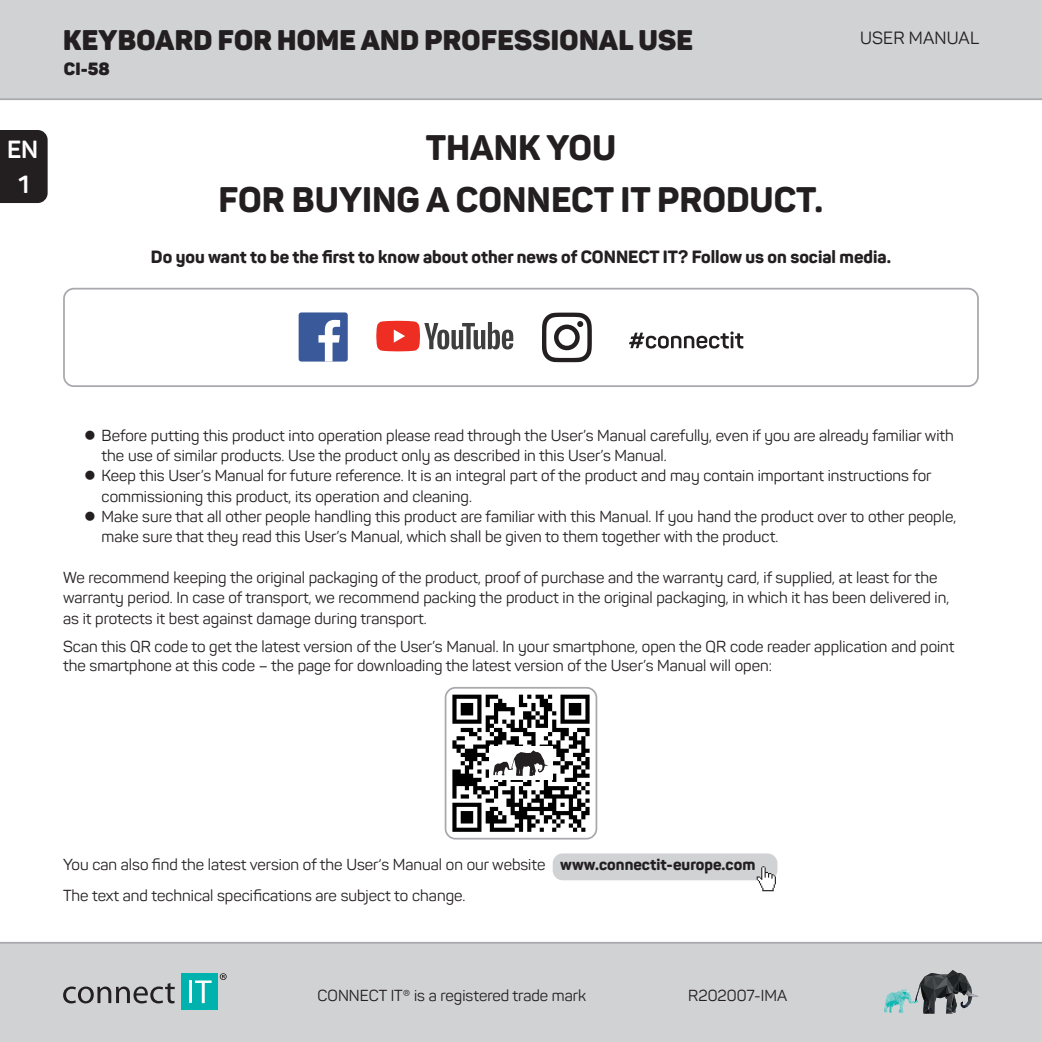
<style>
.page{position:relative;width:1042px;height:1042px;background:#fff}
.page>*{position:absolute;margin:0;border:0;box-sizing:border-box;transform-origin:0 0}
.t1{font:800 35px "Panton";color:#231f20}
.t2{font:900 28px "Panton";letter-spacing:.01em;color:#231f20}
.t3{font:700 24.5px/34.6px "Panton";color:#fff;text-align:center}
._02_Nadpis_1{font:800 17.5px "Panton";color:#231f20}
.t4{font:17.5px "Panton";letter-spacing:.01em;color:#231f20}
.t5{font:900 17.5px "Panton";color:#231f20}
._04_Seznam_-_ctverec{font:15.75px/20.3px "Panton";color:#231f20}
.s1{font-weight:800}
</style>
<div class="page">
<div style="left:0;top:943px;width:1042px;height:99px;background:#d1d2d4"></div>
<div style="left:0;top:0;width:1042px;height:99px;background:#d1d2d4"></div>
<hr style="left:0;top:98px;width:1042px;height:2px;background:#a8a9ad">
<hr style="left:0;top:942px;width:1042px;height:1px;background:#a8a9ad">
<svg style="left:884px;top:970px;width:95px;height:43px"></svg>
<div style="left:181px;top:973px;width:37px;height:37px;background:#00b2ae"></div>
<hr style="left:189px;top:980px;width:3px;height:23px;background:#fff">
<svg style="left:195px;top:980px;width:17px;height:23px"></svg>
<svg style="left:63px;top:983px;width:112px;height:20px"></svg>
<svg style="left:220px;top:973px;width:7px;height:7px"></svg>
<div style="left:0;top:130px;width:48px;height:73px;background:#231f20"></div>
<div style="left:553px;top:853px;width:224px;height:27px;background:#d1d2d4;border-radius:10px"></div>
<svg style="left:756px;top:866px;width:20px;height:25px"></svg>
<div style="left:299px;top:312px;width:49px;height:49px;background:#3a599a;border-radius:3px"></div>
<svg style="left:318px;top:320px;width:22px;height:41px"></svg>
<svg style="left:629px;top:331px;width:114px;height:18px"></svg>
<svg style="left:542px;top:312px;width:50px;height:50px"></svg>
<svg style="left:376px;top:321px;width:137px;height:30px"></svg>
<div style="left:63px;top:288px;width:916px;height:99px;border:2px solid #a8a9ad;border-radius:10px"></div>
<div style="left:445px;top:687px;width:152px;height:152px;border:2px solid #a8a9ad;border-radius:10px"></div>
<svg style="left:452px;top:694px;width:137px;height:138px"></svg>
<h3 class="t3" style="left:7px;top:132px;width:33px">EN<br>1</h3>
<h2 class="t2" style="left:63px;top:23px;width:631px">KEYBOARD FOR HOME AND PROFESSIONAL USE</h2>
<p class="t4" style="left:860px;top:27px;width:121px">USER MANUAL</p>
<p class="t5" style="left:64px;top:58px;width:47px">CI-58</p>
<p class="t1" style="left:426px;top:125px;width:192px">THANK YOU</p>
<p class="t1" style="left:219px;top:177px;width:606px">FOR BUYING A CONNECT IT PRODUCT.</p>
<p class="_02_Nadpis_1" style="left:151px;top:246px;width:741px">Do you want to be the first to know about other news of CONNECT IT? Follow us on social media.</p>
<p class="_04_Seznam_-_ctverec" style="left:102px;top:425px;width:854px;text-indent:-18px">● Before putting this product into operation please read through the User’s Manual carefully, even if you are already familiar with the use of similar products. Use the product only as described in this User’s Manual.</p>
<p class="_04_Seznam_-_ctverec" style="left:102px;top:466px;width:831px;text-indent:-18px">● Keep this User’s Manual for future reference. It is an integral part of the product and may contain important instructions for commissioning this product, its operation and cleaning.</p>
<p class="_04_Seznam_-_ctverec" style="left:102px;top:506px;width:856px;text-indent:-18px">● Make sure that all other people handling this product are familiar with this Manual. If you hand the product over to other people, make sure that they read this User’s Manual, which shall be given to them together with the product.</p>
<p class="_04_Seznam_-_ctverec" style="left:63px;top:567px;width:887px">We recommend keeping the original packaging of the product, proof of purchase and the warranty card, if supplied, at least for the warranty period. In case of transport, we recommend packing the product in the original packaging, in which it has been delivered in, as it protects it best against damage during transport.</p>
<p class="_04_Seznam_-_ctverec" style="left:63px;top:637px;width:893px;line-height:18.9px">Scan this QR code to get the latest version of the User’s Manual. In your smartphone, open the QR code reader application and point the smartphone at this code – the page for downloading the latest version of the User’s Manual will open:</p>
<p class="_04_Seznam_-_ctverec" style="left:63px;top:854px;width:694px">You can also find the latest version of the User‘s Manual on our website <span class="s1">www.connectit-europe.com</span></p>
<p class="_04_Seznam_-_ctverec" style="left:63px;top:885px;width:404px">The text and technical specifications are subject to change.</p>
<p class="_04_Seznam_-_ctverec" style="left:318px;top:985px;width:270px">CONNECT IT®️ is a registered trade mark</p>
<p class="_04_Seznam_-_ctverec" style="left:688px;top:985px;width:100px">R202007-IMA</p>
</div>
